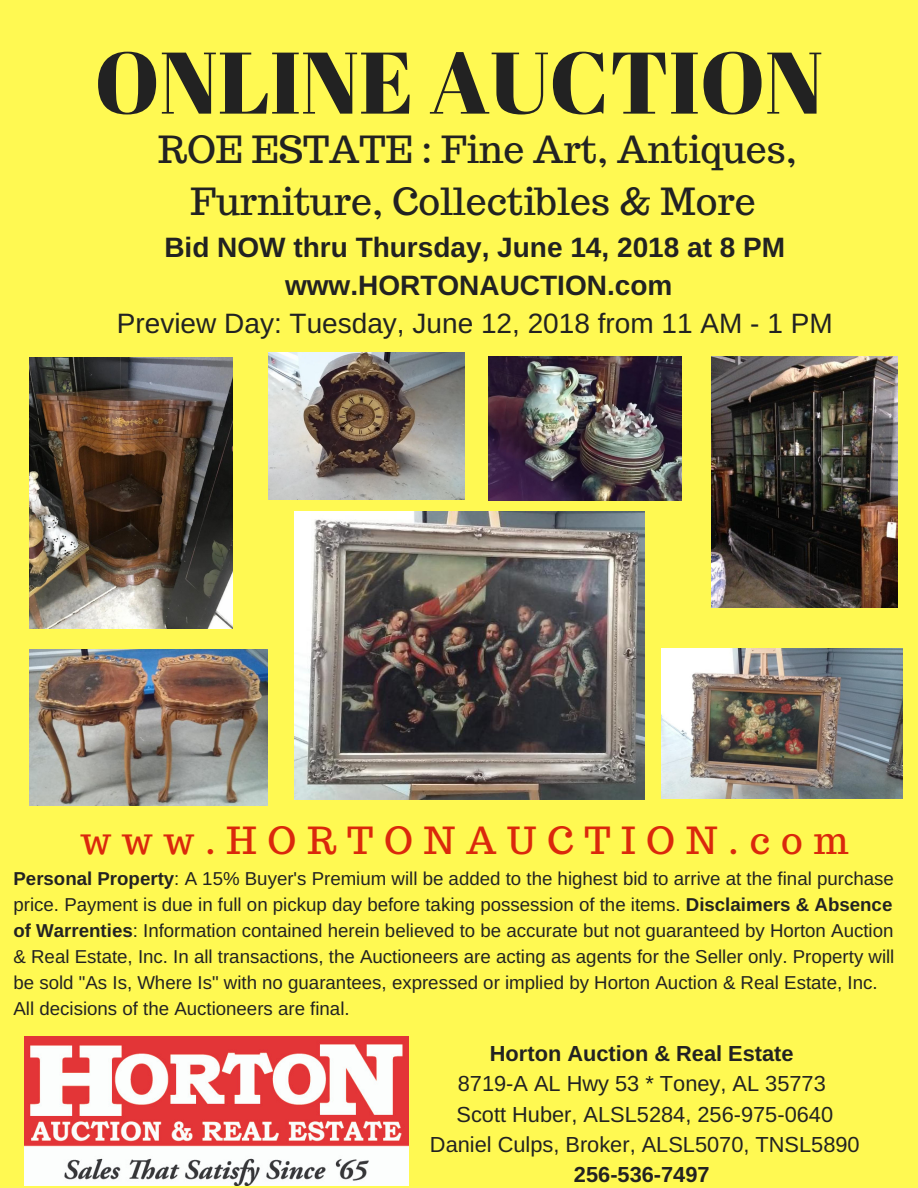
<style>
.page{position:relative;width:918px;height:1188px;background:#fff952}
.page>*{position:absolute;margin:0;border:0;box-sizing:border-box;transform-origin:0 0}
.t1{font:87.15px "Abril Fatface";color:#222}
.t2{font:37.35px/51.8px "Trocchi";color:#222;text-align:center}
.t3{font:37.35px "Trocchi";letter-spacing:.29em;color:#da280c}
.t4{font:700 28.05px/38.2px "Arimo";color:#222;text-align:center}
.t5{font:28.05px "Arimo";color:#222}
.t6{font:21.75px/30.3px "Arimo";color:#222;text-align:center}
.t7{font:700 21.75px "Arimo";color:#222}
.t8{font:18.75px/25.8px "Arimo";color:#222}
.s1{font-weight:700}
</style>
<div class="page">
<img style="left:25px;top:1036px;width:383px;height:150px">
<img style="left:711px;top:357px;width:187px;height:251px">
<img style="left:488px;top:357px;width:194px;height:144px">
<img style="left:269px;top:352px;width:196px;height:148px">
<img style="left:29px;top:358px;width:204px;height:271px">
<img style="left:295px;top:512px;width:350px;height:288px">
<img style="left:29px;top:649px;width:239px;height:157px">
<img style="left:662px;top:648px;width:240px;height:151px">
<h1 class="t1" style="left:94px;top:21px;width:731px">ONLINE AUCTION</h1>
<h2 class="t2" style="left:158px;top:123px;width:640px">ROE ESTATE : Fine Art, Antiques,<br>Furniture, Collectibles &amp; More</h2>
<h3 class="t4" style="left:164px;top:228px;width:622px">Bid NOW thru Thursday, June 14, 2018 at 8 PM www.HORTONAUCTION.com</h3>
<h3 class="t5" style="left:117px;top:308px;width:717px">Preview Day: Tuesday, June 12, 2018 from 11 AM - 1 PM</h3>
<h2 class="t3" style="left:80px;top:816px;width:770px">www.HORTONAUCTION.com</h2>
<p class="t8" style="left:14px;top:866px;width:882px"><span class="s1">Personal Property</span>: A 15% Buyer's Premium will be added to the highest bid to arrive at the final purchase price. Payment is due in full on pickup day before taking possession of the items. <span class="s1">Disclaimers &amp; Absence of Warrenties</span>: Information contained herein believed to be accurate but not guaranteed by Horton Auction &amp; Real Estate, Inc. In all transactions, the Auctioneers are acting as agents for the Seller only. Property will be sold "As Is, Where Is" with no guarantees, expressed or implied by Horton Auction &amp; Real Estate, Inc.<br>All decisions of the Auctioneers are final.</p>
<p class="t7" style="left:490px;top:1041px;width:305px">Horton Auction &amp; Real Estate</p>
<p class="t6" style="left:430px;top:1069px;width:431px">8719-A AL Hwy 53 * Toney, AL 35773<br>Scott Huber, ALSL5284, 256-975-0640<br>Daniel Culps, Broker, ALSL5070, TNSL5890</p>
<p class="t7" style="left:574px;top:1163px;width:137px">256-536-7497</p>
</div>
